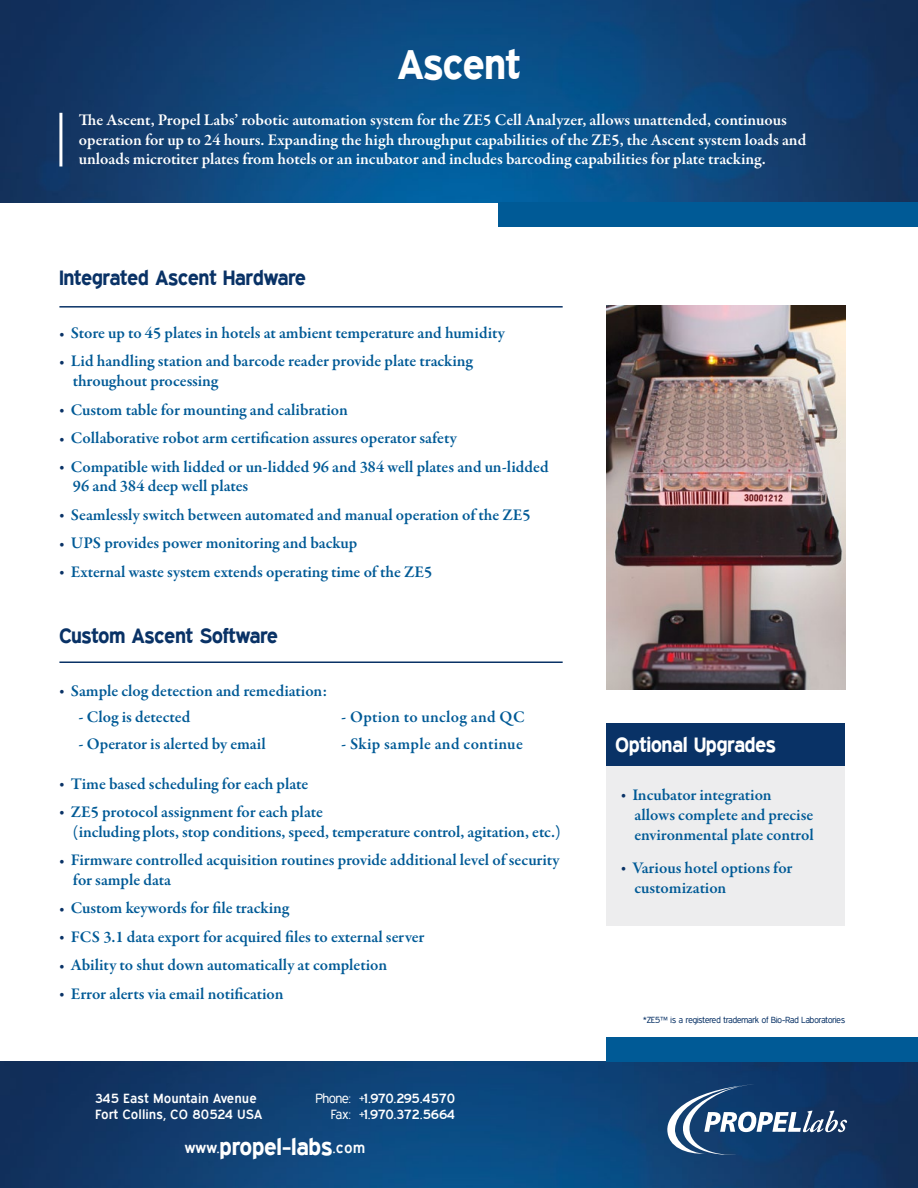
<style>
.page{position:relative;width:918px;height:1188px;background:#fff}
.page>*{position:absolute;margin:0;border:0;box-sizing:border-box;transform-origin:0 0}
.t1{font:700 42px "Expressway Rg";color:#fff}
.t2{font:700 23.7px "Expressway Rg";letter-spacing:.01em;color:#fff}
.t3{font:700 21px "Expressway Rg";color:#093266}
.t4{font:700 21px "Expressway Rg";color:#fff}
.t5{font:600 16.5px/19.8px "Garamond Premr Pro";letter-spacing:-.005em;color:#005a96}
.t6{font:600 16.5px/19.8px "Garamond Premr Pro";letter-spacing:-.005em;color:#fff}
.t7{font:600 16.5px "Garamond Premr Pro";letter-spacing:.015em;color:#005a96}
.t8{font:600 16.5px "Garamond Premr Pro";letter-spacing:.02em;color:#005a96}
.t9{font:13.5px/16.2px "Expressway Sb";color:#fff}
.t10{font:9px "Expressway Bk";color:#093266}
.s1{font-size:12px;color:#093266}
.s2{font-family:"Expressway Bk"}
.s3{font-family:"Expressway Sb";font-weight:400;font-size:15.3px}
</style>
<div class="page">
<img style="left:0;top:0;width:918px;height:202px">
<div style="left:606px;top:724px;width:239px;height:42px;background:#093266"></div>
<div style="left:606px;top:766px;width:239px;height:160px;background:#ededee"></div>
<hr style="left:59px;top:306px;width:504px;height:2px;background:#093266">
<hr style="left:59px;top:661px;width:504px;height:2px;background:#093266">
<img style="left:606px;top:306px;width:239px;height:384px">
<img style="left:0;top:1061px;width:918px;height:127px">
<svg style="left:667px;top:1084px;width:180px;height:71px;background:#395b84"></svg>
<hr style="left:59px;top:113px;width:3px;height:53px;background:#fff">
<div style="left:606px;top:1037px;width:312px;height:24px;background:#005a96"></div>
<div style="left:498px;top:202px;width:420px;height:25px;background:#005a96"></div>
<h1 class="t1" style="left:398px;top:39px;width:124px">Ascent</h1>
<p class="t6" style="left:79px;top:110px;width:729px">The Ascent, Propel Labs’ robotic automation system for the ZE5 Cell Analyzer, allows unattended, continuous operation for up to 24 hours. Expanding the high throughput capabilities of the ZE5, the Ascent system loads and unloads microtiter plates from hotels or an incubator and includes barcoding capabilities for plate tracking.</p>
<p class="t3" style="left:59px;top:265px;width:248px">Integrated Ascent Hardware</p>
<p class="t5" style="left:59px;top:323px;width:447px"><span class="s1">•</span> Store up to 45 plates in hotels at ambient temperature and humidity</p>
<p class="t5" style="left:73px;top:352px;width:402px;text-indent:-13px"><span class="s1">•</span> Lid handling station and barcode reader provide plate tracking throughout processing</p>
<p class="t5" style="left:59px;top:400px;width:290px"><span class="s1">•</span> Custom table for mounting and calibration</p>
<p class="t5" style="left:59px;top:428px;width:399px"><span class="s1">•</span> Collaborative robot arm certification assures operator safety</p>
<p class="t5" style="left:73px;top:457px;width:477px;text-indent:-13px"><span class="s1">•</span> Compatible with lidded or un-lidded 96 and 384 well plates and un-lidded<br>96 and 384 deep well plates</p>
<p class="t5" style="left:59px;top:505px;width:473px"><span class="s1">•</span> Seamlessly switch between automated and manual operation of the ZE5</p>
<p class="t5" style="left:59px;top:533px;width:299px"><span class="s1">•</span> UPS provides power monitoring and backup</p>
<p class="t5" style="left:59px;top:562px;width:374px"><span class="s1">•</span> External waste system extends operating time of the ZE5</p>
<p class="t3" style="left:59px;top:623px;width:220px">Custom Ascent Software</p>
<p class="t5" style="left:59px;top:681px;width:269px"><span class="s1">•</span> Sample clog detection and remediation:</p>
<p class="t5" style="left:79px;top:707px;width:113px">- Clog is detected</p>
<p class="t5" style="left:79px;top:734px;width:189px">- Operator is alerted by email</p>
<p class="t8" style="left:341px;top:707px;width:185px">- Option to unclog and QC</p>
<p class="t7" style="left:341px;top:734px;width:183px">- Skip sample and continue</p>
<p class="t5" style="left:59px;top:774px;width:250px"><span class="s1">•</span> Time based scheduling for each plate</p>
<p class="t5" style="left:73px;top:802px;width:489px;text-indent:-13px"><span class="s1">•</span> ZE5 protocol assignment for each plate<br>(including plots, stop conditions, speed, temperature control, agitation, etc.)</p>
<p class="t5" style="left:73px;top:850px;width:488px;text-indent:-13px"><span class="s1">•</span> Firmware controlled acquisition routines provide additional level of security for sample data</p>
<p class="t5" style="left:59px;top:899px;width:231px"><span class="s1">•</span> Custom keywords for file tracking</p>
<p class="t5" style="left:59px;top:927px;width:367px"><span class="s1">•</span> FCS 3.1 data export for acquired files to external server</p>
<p class="t5" style="left:59px;top:956px;width:329px"><span class="s1">•</span> Ability to shut down automatically at completion</p>
<p class="t5" style="left:59px;top:984px;width:226px"><span class="s1">•</span> Error alerts via email notification</p>
<p class="t9" style="left:95px;top:1090px;width:169px">345 East Mountain Avenue<br>Fort Collins, CO 80524 USA</p>
<p class="t9" style="left:316px;top:1090px;width:141px;text-align:right"><span class="s2">Phone:</span> +1.970.295.4570<br><span class="s2">Fax:</span> +1.970.372.5664</p>
<h2 class="t2" style="left:185px;top:1132px;width:182px"><span class="s3">www.</span>propel-labs<span class="s3">.com</span></h2>
<p class="t4" style="left:616px;top:732px;width:162px">Optional Upgrades</p>
<p class="t5" style="left:634px;top:785px;width:181px;text-indent:-13px"><span class="s1">•</span> Incubator integration allows complete and precise environmental plate control</p>
<p class="t5" style="left:634px;top:858px;width:159px;text-indent:-13px"><span class="s1">•</span> Various hotel options for customization</p>
<p class="t10" style="left:643px;top:1015px;width:204px">*ZE5™ is a registered trademark of Bio-Rad Laboratories</p>
</div>
